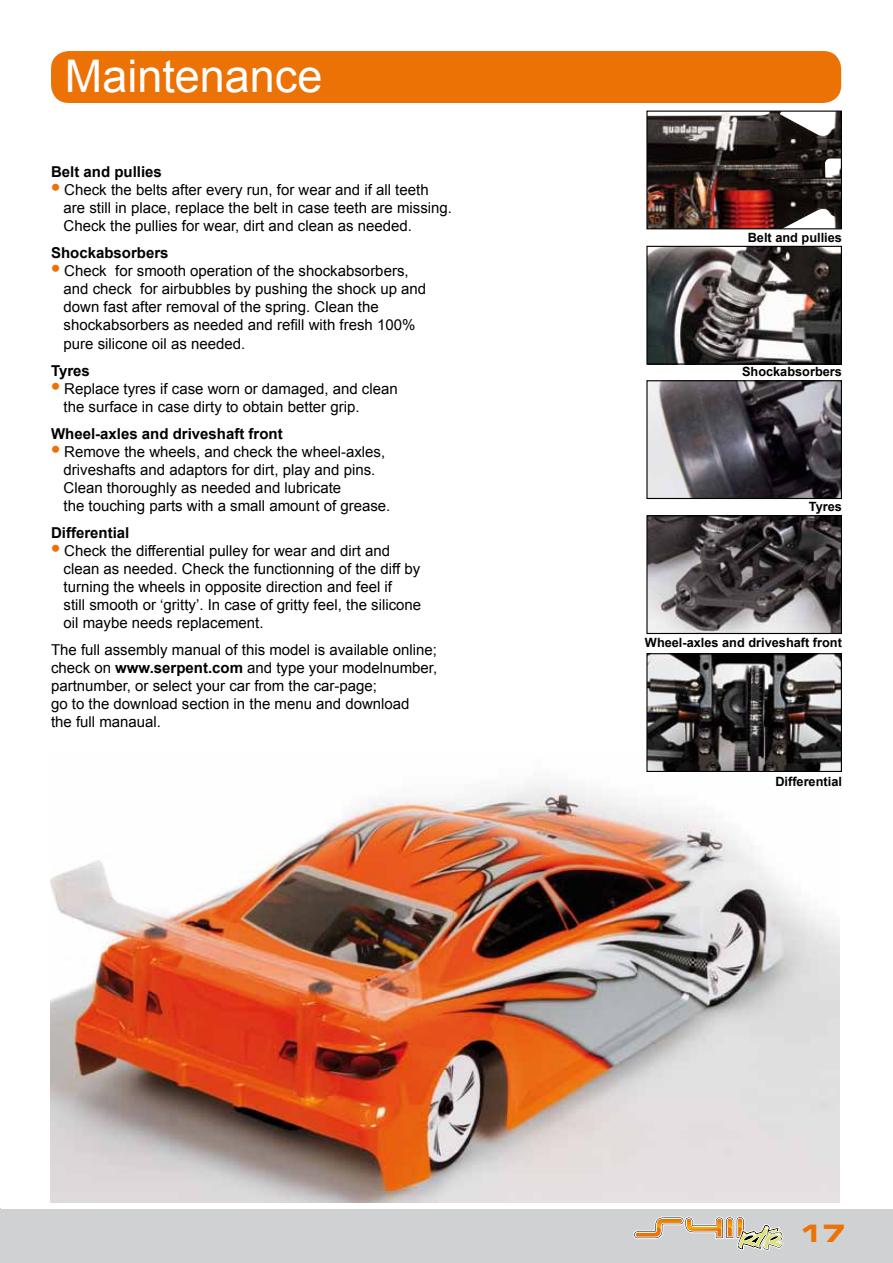
<style>
.page{position:relative;width:893px;height:1263px;background:#fff}
.page>*{position:absolute;margin:0;border:0;box-sizing:border-box;transform-origin:0 0}
.t1{font:45px "Arial";color:#fff}
.t2{font:24px "Eurostile Bold Extended Two";color:#ec7206}
.t3{font:15px/18px "Arial";color:#000}
.t4{font:700 15px "Arial";color:#000}
.t5{font:700 12.75px "Arial";color:#000}
.s1{font-family:"MT Extra";font-size:30px;color:#ec7206}
.s2{font-weight:700}
</style>
<div class="page">
<div style="left:2px;top:1209px;width:891px;height:54px;background:#d0d1d2"></div>
<hr style="left:0;top:1209px;width:1px;height:54px;background:#d0d1d2">
<svg style="left:633px;top:1216px;width:150px;height:34px"></svg>
<img style="left:51px;top:784px;width:789px;height:418px">
<div style="left:51px;top:51px;width:790px;height:52px;background:#ec7206;border-radius:18px"></div>
<img style="left:648px;top:113px;width:192px;height:114px">
<div style="left:646px;top:111px;width:196px;height:118px;border:1px solid #000"></div>
<img style="left:648px;top:248px;width:192px;height:115px">
<div style="left:646px;top:246px;width:196px;height:119px;border:1px solid #000"></div>
<img style="left:648px;top:382px;width:192px;height:115px">
<div style="left:646px;top:380px;width:196px;height:119px;border:1px solid #000"></div>
<img style="left:648px;top:517px;width:192px;height:115px">
<div style="left:646px;top:515px;width:196px;height:119px;border:1px solid #000"></div>
<img style="left:648px;top:655px;width:192px;height:115px">
<div style="left:646px;top:653px;width:196px;height:119px;border:1px solid #000"></div>
<h1 class="t1" style="left:65px;top:47px;width:259px">Maintenance</h1>
<p class="t4" style="left:51px;top:162px;width:112px">Belt and pullies</p>
<p class="t3" style="left:51px;top:181px;width:379px"><span class="s1">g</span> Check the belts after every run, for wear and if all teeth</p>
<p class="t3" style="left:64px;top:199px;width:390px">are still in place, replace the belt in case teeth are missing.</p>
<p class="t3" style="left:64px;top:217px;width:350px">Check the pullies for wear, dirt and clean as needed.</p>
<p class="t4" style="left:51px;top:243px;width:119px">Shockabsorbers</p>
<p class="t3" style="left:51px;top:262px;width:359px"><span class="s1">g</span> Check for smooth operation of the shockabsorbers,</p>
<p class="t3" style="left:64px;top:280px;width:364px">and check for airbubbles by pushing the shock up and</p>
<p class="t3" style="left:64px;top:298px;width:317px">down fast after removal of the spring. Clean the</p>
<p class="t3" style="left:64px;top:316px;width:353px">shockabsorbers as needed and refill with fresh 100%</p>
<p class="t3" style="left:64px;top:334px;width:183px">pure silicone oil as needed.</p>
<p class="t4" style="left:51px;top:360px;width:40px">Tyres</p>
<p class="t3" style="left:51px;top:379px;width:348px"><span class="s1">g</span> Replace tyres if case worn or damaged, and clean</p>
<p class="t3" style="left:64px;top:397px;width:297px">the surface in case dirty to obtain better grip.</p>
<p class="t4" style="left:51px;top:423px;width:233px">Wheel-axles and driveshaft front</p>
<p class="t3" style="left:51px;top:442px;width:336px"><span class="s1">g</span> Remove the wheels, and check the wheel-axles,</p>
<p class="t3" style="left:64px;top:460px;width:313px">driveshafts and adaptors for dirt, play and pins.</p>
<p class="t3" style="left:64px;top:478px;width:279px">Clean thoroughly as needed and lubricate</p>
<p class="t3" style="left:64px;top:496px;width:328px">the touching parts with a small amount of grease.</p>
<p class="t4" style="left:51px;top:522px;width:80px">Differential</p>
<p class="t3" style="left:51px;top:541px;width:340px"><span class="s1">g</span> Check the differential pulley for wear and dirt and</p>
<p class="t3" style="left:64px;top:559px;width:358px">clean as needed. Check the functionning of the diff by</p>
<p class="t3" style="left:64px;top:577px;width:330px">turning the wheels in opposite direction and feel if</p>
<p class="t3" style="left:64px;top:595px;width:359px">still smooth or ‘gritty’. In case of gritty feel, the silicone</p>
<p class="t3" style="left:64px;top:613px;width:202px">oil maybe needs replacement.</p>
<p class="t3" style="left:51px;top:640px;width:388px">The full assembly manual of this model is available online; check on <span class="s2">www.serpent.com</span> and type your modelnumber, partnumber, or select your car from the car-page;<br>go to the download section in the menu and download<br>the full manaual.</p>
<p class="t5" style="left:748px;top:229px;width:96px">Belt and pullies</p>
<p class="t5" style="left:742px;top:363px;width:101px">Shockabsorbers</p>
<p class="t5" style="left:809px;top:498px;width:35px">Tyres</p>
<p class="t5" style="left:645px;top:634px;width:198px">Wheel-axles and driveshaft front</p>
<p class="t5" style="left:775px;top:773px;width:68px">Differential</p>
<h2 class="t2" style="left:798px;top:1216px;width:49px">17</h2>
</div>
